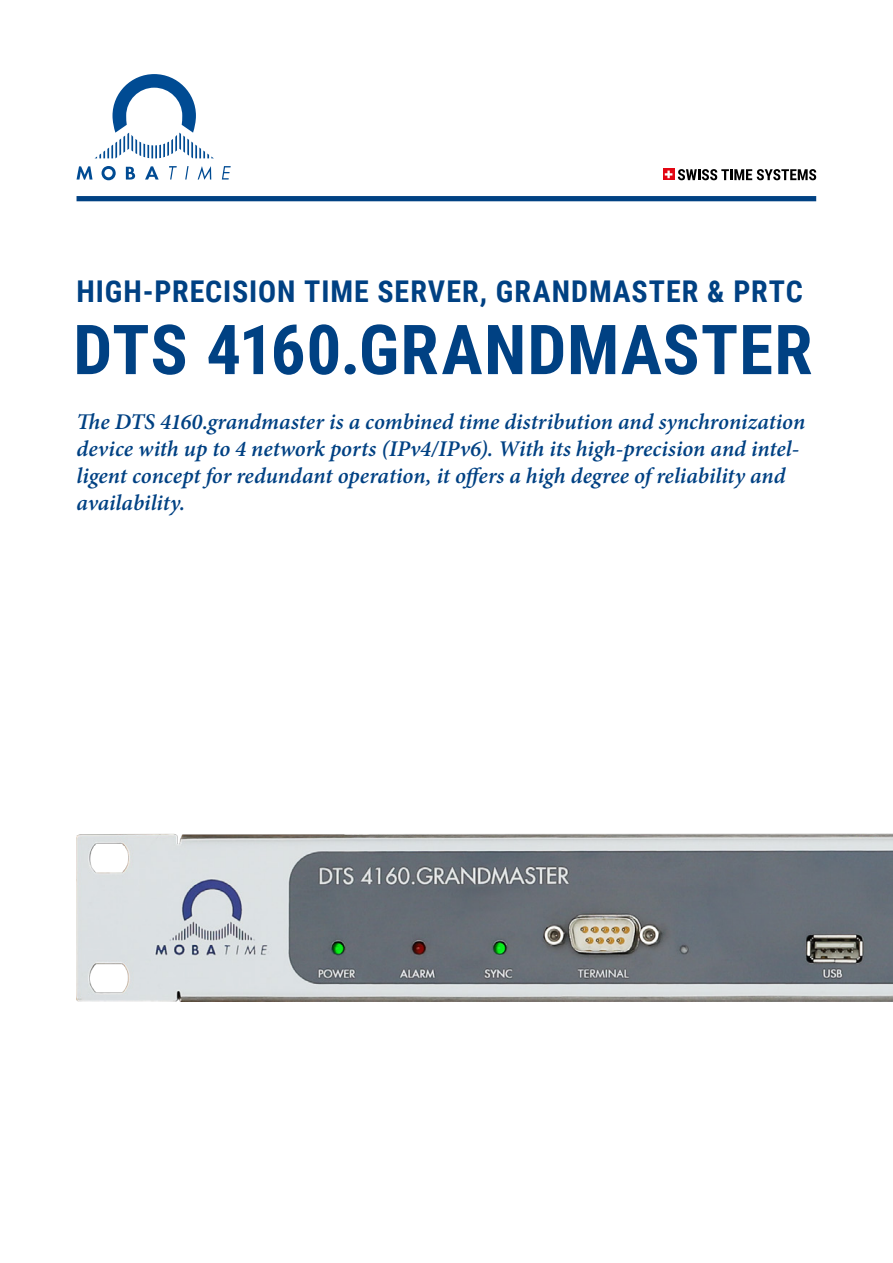
<style>
.page{position:relative;width:893px;height:1263px;background:#fff}
.page>*{position:absolute;margin:0;border:0;box-sizing:border-box;transform-origin:0 0}
.t1{font:700 69px "Roboto Condensed";letter-spacing:.015em;color:#004183}
.t2{font:700 30px "Roboto Condensed";letter-spacing:.03em;color:#004183}
.t3{font:italic 600 22.5px/27px "Minion Pro";color:#004183}
</style>
<div class="page">
<img style="left:77px;top:833px;width:816px;height:168px">
<div style="left:77px;top:196px;width:739px;height:5px;background:#004183"></div>
<svg style="left:663px;top:169px;width:11px;height:11px"></svg>
<svg style="left:665px;top:171px;width:7px;height:7px"></svg>
<svg style="left:678px;top:169px;width:138px;height:11px"></svg>
<svg style="left:95px;top:74px;width:119px;height:84px"></svg>
<svg style="left:77px;top:166px;width:15px;height:14px"></svg>
<svg style="left:102px;top:166px;width:14px;height:14px"></svg>
<svg style="left:126px;top:167px;width:9px;height:13px"></svg>
<svg style="left:145px;top:166px;width:14px;height:14px"></svg>
<svg style="left:169px;top:166px;width:8px;height:14px"></svg>
<svg style="left:185px;top:166px;width:4px;height:14px"></svg>
<svg style="left:198px;top:166px;width:13px;height:14px"></svg>
<svg style="left:222px;top:166px;width:9px;height:14px"></svg>
<p class="t2" style="left:77px;top:270px;width:728px">HIGH-PRECISION TIME SERVER, GRANDMASTER &amp; PRTC</p>
<p class="t1" style="left:73px;top:301px;width:741px">DTS 4160.GRANDMASTER</p>
<p class="t3" style="left:77px;top:408px;width:730px">The DTS 4160.grandmaster is a combined time distribution and synchronization device with up to 4 network ports (IPv4/IPv6). With its high-precision and intel&shy;ligent concept for redundant operation, it offers a high degree of reliability and availability.</p>
</div>
